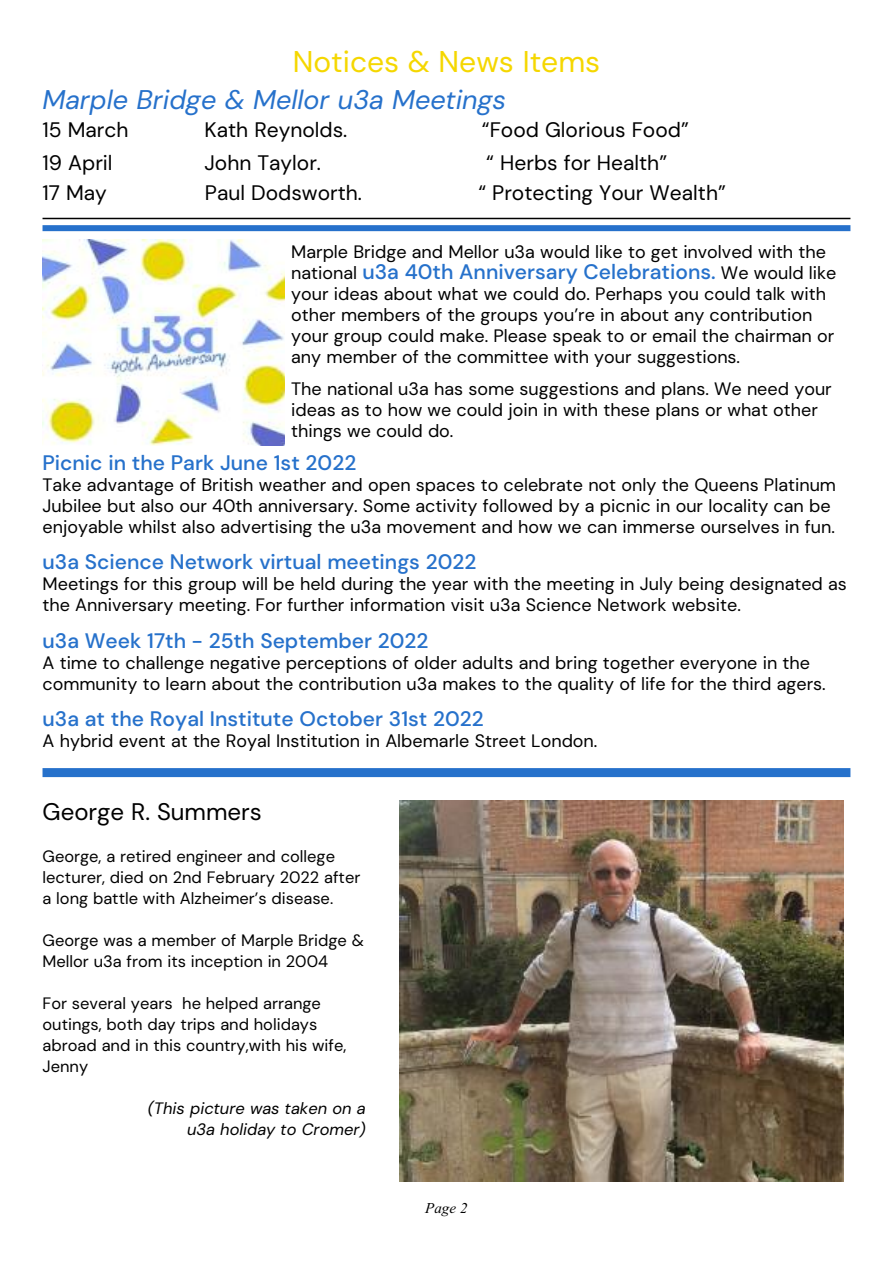
<style>
.page{position:relative;width:893px;height:1263px;background:#fff}
.page>*{position:absolute;margin:0;border:0;box-sizing:border-box;transform-origin:0 0}
.t1{font:30px "DM Sans";color:#f5d700}
.t2{font:italic 27px "DM Sans";color:#2671cb}
.t3{font:24px "DM Sans";color:#000}
.t4{font:500 21px "DM Sans";color:#2671cb}
.t5{font:21px "DM Sans";color:#000}
.t6{font:18px/21px "DM Sans";color:#000}
.t7{font:16.5px/21px "DM Sans";color:#000}
.t8{font:italic 16.5px/21px "DM Sans";color:#000;text-align:right}
.t9{font:italic 15px "Times New Roman";color:#000}
.s1{font-weight:400;font-size:18px;color:#000}
</style>
<div class="page">
<img style="left:43px;top:239px;width:242px;height:206px">
<hr style="left:43px;top:218px;width:807px;height:1px;background:#000">
<div style="left:43px;top:225px;width:807px;height:6px;background:#2671cb"></div>
<div style="left:43px;top:768px;width:807px;height:9px;background:#2671cb"></div>
<img style="left:400px;top:801px;width:443px;height:380px">
<h1 class="t1" style="left:293px;top:43px;width:309px">Notices &amp; News Items</h1>
<h2 class="t2" style="left:43px;top:83px;width:465px">Marple Bridge &amp; Mellor u3a Meetings</h2>
<p class="t5" style="left:43px;top:117px;width:88px">15 March</p>
<p class="t5" style="left:205px;top:117px;width:144px">Kath Reynolds.</p>
<p class="t5" style="left:482px;top:117px;width:208px">“Food Glorious Food”</p>
<p class="t5" style="left:43px;top:150px;width:72px">19 April</p>
<p class="t5" style="left:204px;top:150px;width:118px">John Taylor.</p>
<p class="t5" style="left:486px;top:150px;width:182px">“ Herbs for Health”</p>
<p class="t5" style="left:43px;top:180px;width:66px">17 May</p>
<p class="t5" style="left:205px;top:180px;width:159px">Paul Dodsworth.</p>
<p class="t5" style="left:478px;top:180px;width:249px">“ Protecting Your Wealth”</p>
<p class="t6" style="left:291px;top:242px;width:536px">Marple Bridge and Mellor u3a would like to get involved with the</p>
<p class="t4" style="left:291px;top:259px;width:547px"><span class="s1">national</span> u3a 40th Anniversary Celebrations. <span class="s1">We would like</span></p>
<p class="t6" style="left:291px;top:284px;width:545px">your ideas about what we could do. Perhaps you could talk with other members of the groups you’re in about any contribution your group could make. Please speak to or email the chairman or any member of the committee with your suggestions.</p>
<p class="t6" style="left:291px;top:378px;width:542px">The national u3a has some suggestions and plans. We need your ideas as to how we could join in with these plans or what other things we could do.</p>
<p class="t4" style="left:43px;top:449px;width:315px">Picnic in the Park June 1st 2022</p>
<p class="t6" style="left:43px;top:474px;width:795px">Take advantage of British weather and open spaces to celebrate not only the Queens Platinum<br>Jubilee but also our 40th anniversary. Some activity followed by a picnic in our locality can be enjoyable whilst also advertising the u3a movement and how we can immerse ourselves in fun.</p>
<p class="t4" style="left:43px;top:548px;width:435px">u3a Science Network virtual meetings 2022</p>
<p class="t6" style="left:43px;top:573px;width:806px">Meetings for this group will be held during the year with the meeting in July being designated as the Anniversary meeting. For further information visit u3a Science Network website.</p>
<p class="t4" style="left:43px;top:628px;width:388px">u3a Week 17th - 25th September 2022</p>
<p class="t6" style="left:43px;top:652px;width:785px">A time to challenge negative perceptions of older adults and bring together everyone in the community to learn about the contribution u3a makes to the quality of life for the third agers.</p>
<p class="t4" style="left:43px;top:706px;width:443px">u3a at the Royal Institute October 31st 2022</p>
<p class="t6" style="left:43px;top:730px;width:556px">A hybrid event at the Royal Institution in Albemarle Street London.</p>
<h3 class="t3" style="left:43px;top:797px;width:221px">George R. Summers</h3>
<p class="t7" style="left:43px;top:846px;width:319px">George, a retired engineer and college lecturer, died on 2nd February 2022 after a long battle with Alzheimer’s disease.</p>
<p class="t7" style="left:43px;top:930px;width:323px">George was a member of Marple Bridge &amp;<br>Mellor u3a from its inception in 2004</p>
<p class="t7" style="left:43px;top:993px;width:305px">For several years he helped arrange outings, both day trips and holidays abroad and in this country,with his wife,<br>Jenny</p>
<p class="t8" style="left:148px;top:1098px;width:219px">(This picture was taken on a u3a holiday to Cromer)</p>
<p class="t9" style="left:425px;top:1199px;width:44px">Page 2</p>
</div>
